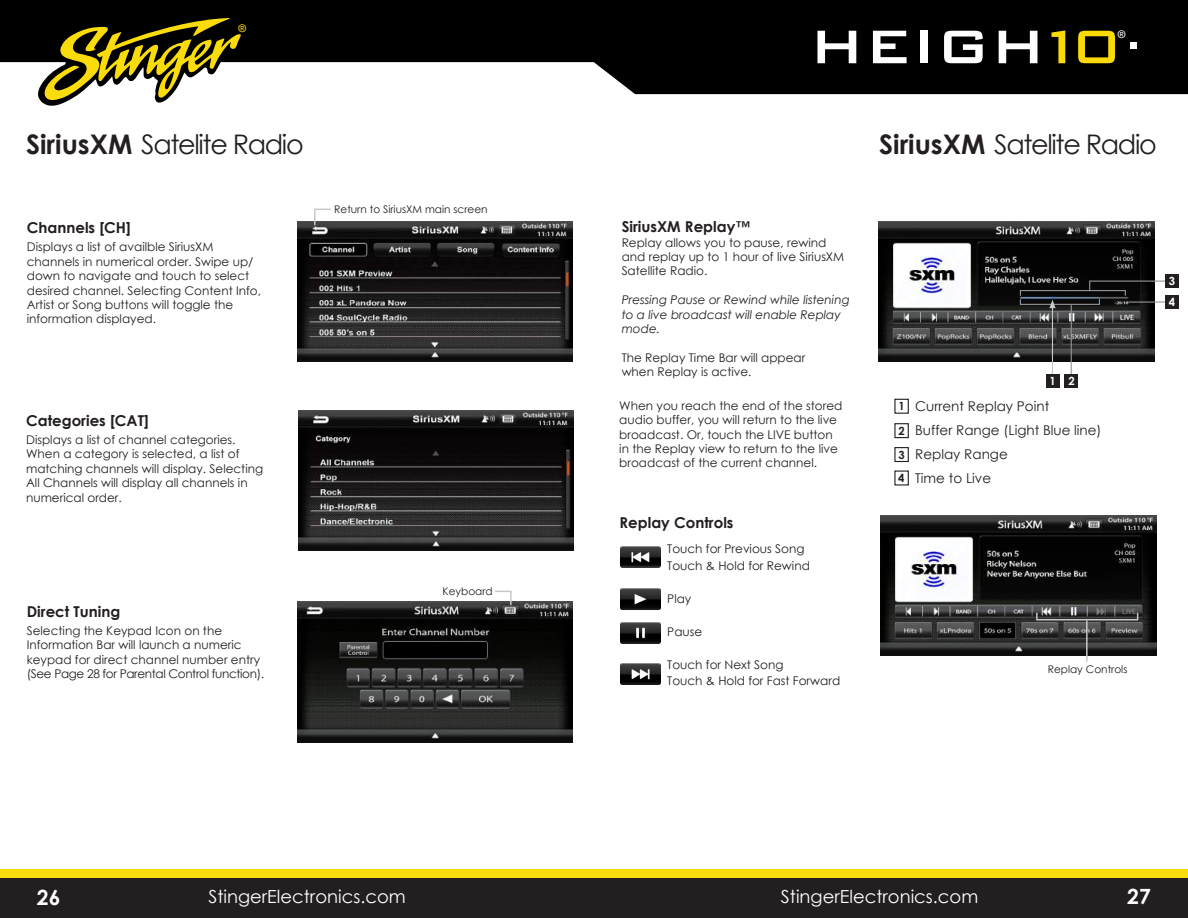
<style>
.page{position:relative;width:1188px;height:918px;background:#fff}
.page>*{position:absolute;margin:0;border:0;box-sizing:border-box;transform-origin:0 0}
.t1{font:27px "Century Gothic";letter-spacing:-.05em;color:#231f20}
.t2{font:700 21px "Century Gothic";color:#fff}
.t3{font:18px "Century Gothic";color:#fff}
.t4{font:700 15px "Century Gothic";color:#231f20}
.t5{font:13.5px/24px "Century Gothic";color:#231f20}
.t6{font:12px/14.4px "Century Gothic";color:#231f20}
.t7{font:italic 12px/14.4px "Century Gothic";color:#231f20}
.t8{font:700 11.25px "Century Gothic";color:#231f20}
.t9{font:700 11.25px "Century Gothic";color:#fff}
.t10{font:10.5px "Century Gothic";color:#231f20}
.t11{font:500 10.5px "Helvetica Neue";color:#fadb0b}
.t12{font:500 10.5px "Helvetica Neue";color:#fff}
.s1{font-weight:700}
</style>
<div class="page">
<svg style="left:0;top:0;width:1188px;height:94px;background:#252526"></svg>
<svg style="left:38px;top:14px;width:208px;height:92px"></svg>
<svg style="left:817px;top:31px;width:39px;height:32px"></svg>
<svg style="left:873px;top:31px;width:34px;height:32px"></svg>
<div style="left:921px;top:31px;width:7px;height:32px;background:#fff"></div>
<svg style="left:944px;top:31px;width:39px;height:32px"></svg>
<svg style="left:999px;top:31px;width:38px;height:32px"></svg>
<svg style="left:1051px;top:30px;width:14px;height:33px"></svg>
<svg style="left:1078px;top:31px;width:37px;height:32px"></svg>
<div style="left:1130px;top:42px;width:6px;height:7px;background:#fff"></div>
<div style="left:0;top:875px;width:1188px;height:43px;background:#231f20"></div>
<div style="left:0;top:870px;width:1188px;height:8px;background:#fadb0b"></div>
<img style="left:297px;top:221px;width:275px;height:140px">
<img style="left:298px;top:411px;width:275px;height:140px">
<img style="left:297px;top:602px;width:275px;height:140px">
<img style="left:879px;top:221px;width:275px;height:140px">
<img style="left:881px;top:515px;width:275px;height:141px">
<hr style="left:1086px;top:620px;width:2px;height:42px;background:#c7c8ca">
<div style="left:1036px;top:612px;width:102px;height:8px;border:2px solid #c7c8ca"></div>
<hr style="left:1071px;top:305px;width:1px;height:79px;background:#939598">
<img style="left:620px;top:663px;width:41px;height:22px">
<img style="left:620px;top:588px;width:41px;height:22px">
<img style="left:620px;top:546px;width:41px;height:22px">
<img style="left:620px;top:622px;width:41px;height:22px">
<svg style="left:495px;top:591px;width:17px;height:14px"></svg>
<svg style="left:314px;top:209px;width:17px;height:16px"></svg>
<div style="left:894px;top:423px;width:15px;height:15px;border:1px solid #231f20"></div>
<div style="left:894px;top:471px;width:15px;height:15px;border:1px solid #231f20"></div>
<div style="left:894px;top:399px;width:15px;height:15px;border:1px solid #231f20"></div>
<div style="left:894px;top:447px;width:15px;height:15px;border:1px solid #231f20"></div>
<div style="left:1065px;top:374px;width:13px;height:14px;background:#231f20"></div>
<div style="left:1020px;top:299px;width:80px;height:6px;border:1px solid #939598"></div>
<div style="left:1020px;top:290px;width:106px;height:6px;border:1px solid #939598"></div>
<hr style="left:1129px;top:301px;width:41px;height:2px;background:#939598">
<div style="left:1165px;top:295px;width:14px;height:14px;background:#231f20"></div>
<svg style="left:1089px;top:280px;width:76px;height:12px"></svg>
<div style="left:1165px;top:274px;width:14px;height:14px;background:#231f20"></div>
<hr style="left:1052px;top:306px;width:1px;height:73px;background:#c7c8ca">
<svg style="left:1049px;top:300px;width:7px;height:8px"></svg>
<div style="left:1046px;top:374px;width:13px;height:13px;background:#231f20"></div>
<p class="t11" style="left:238px;top:20px;width:10px">®</p>
<p class="t12" style="left:1118px;top:26px;width:10px">®</p>
<h1 class="t1" style="left:26px;top:125px;width:279px"><span class="s1">SiriusXM</span> Satelite Radio</h1>
<h1 class="t1" style="left:879px;top:125px;width:279px"><span class="s1">SiriusXM</span> Satelite Radio</h1>
<p class="t4" style="left:27px;top:217px;width:106px">Channels [CH]</p>
<p class="t6" style="left:27px;top:240px;width:236px">Displays a list of availble SiriusXM channels in numerical order. Swipe up/ down to navigate and touch to select desired channel. Selecting Content Info, Artist or Song buttons will toggle the information displayed.</p>
<p class="t4" style="left:26px;top:409px;width:124px">Categories [CAT]</p>
<p class="t6" style="left:26px;top:432px;width:239px">Displays a list of channel categories.<br>When a category is selected, a list of matching channels will display. Selecting All Channels will display all channels in numerical order.</p>
<p class="t4" style="left:27px;top:600px;width:95px">Direct Tuning</p>
<p class="t6" style="left:27px;top:623px;width:239px">Selecting the Keypad Icon on the Information Bar will launch a numeric keypad for direct channel number entry (See Page 28 for Parental Control function).</p>
<p class="t10" style="left:334px;top:201px;width:155px">Return to SiriusXM main screen</p>
<p class="t10" style="left:443px;top:583px;width:52px">Keyboard</p>
<p class="t4" style="left:622px;top:215px;width:130px">SiriusXM Replay™</p>
<p class="t6" style="left:622px;top:235px;width:224px">Replay allows you to pause, rewind and replay up to 1 hour of live SiriusXM<br>Satellite Radio.</p>
<p class="t7" style="left:622px;top:293px;width:230px">Pressing Pause or Rewind while listening to a live broadcast will enable Replay mode.</p>
<p class="t6" style="left:622px;top:350px;width:185px">The Replay Time Bar will appear when Replay is active.</p>
<p class="t6" style="left:619px;top:398px;width:225px">When you reach the end of the stored audio buffer, you will return to the live broadcast. Or, touch the LIVE button in the Replay view to return to the live broadcast of the current channel.</p>
<p class="t4" style="left:620px;top:511px;width:115px">Replay Controls</p>
<p class="t6" style="left:667px;top:540px;width:144px;line-height:16.5px">Touch for Previous Song<br>Touch &amp; Hold for Rewind</p>
<p class="t6" style="left:667px;top:591px;width:26px">Play</p>
<p class="t6" style="left:667px;top:624px;width:37px">Pause</p>
<p class="t6" style="left:667px;top:656px;width:175px;line-height:16.5px">Touch for Next Song<br>Touch &amp; Hold for Fast Forward</p>
<p class="t8" style="left:899px;top:398px;width:8px">1</p>
<p class="t8" style="left:899px;top:422px;width:8px">2</p>
<p class="t8" style="left:898px;top:469px;width:8px">4</p>
<p class="t8" style="left:899px;top:446px;width:8px">3</p>
<p class="t9" style="left:1049px;top:372px;width:8px">1</p>
<p class="t9" style="left:1068px;top:372px;width:8px">2</p>
<p class="t5" style="left:915px;top:394px;width:188px">Current Replay Point<br>Buffer Range (Light Blue line)<br>Replay Range<br>Time to Live</p>
<p class="t9" style="left:1169px;top:273px;width:8px">3</p>
<p class="t9" style="left:1169px;top:293px;width:8px">4</p>
<p class="t10" style="left:1048px;top:662px;width:81px">Replay Controls</p>
<h2 class="t2" style="left:37px;top:882px;width:25px">26</h2>
<h3 class="t3" style="left:208px;top:884px;width:199px">StingerElectronics.com</h3>
<h3 class="t3" style="left:781px;top:884px;width:199px">StingerElectronics.com</h3>
<h2 class="t2" style="left:1127px;top:881px;width:25px">27</h2>
</div>
